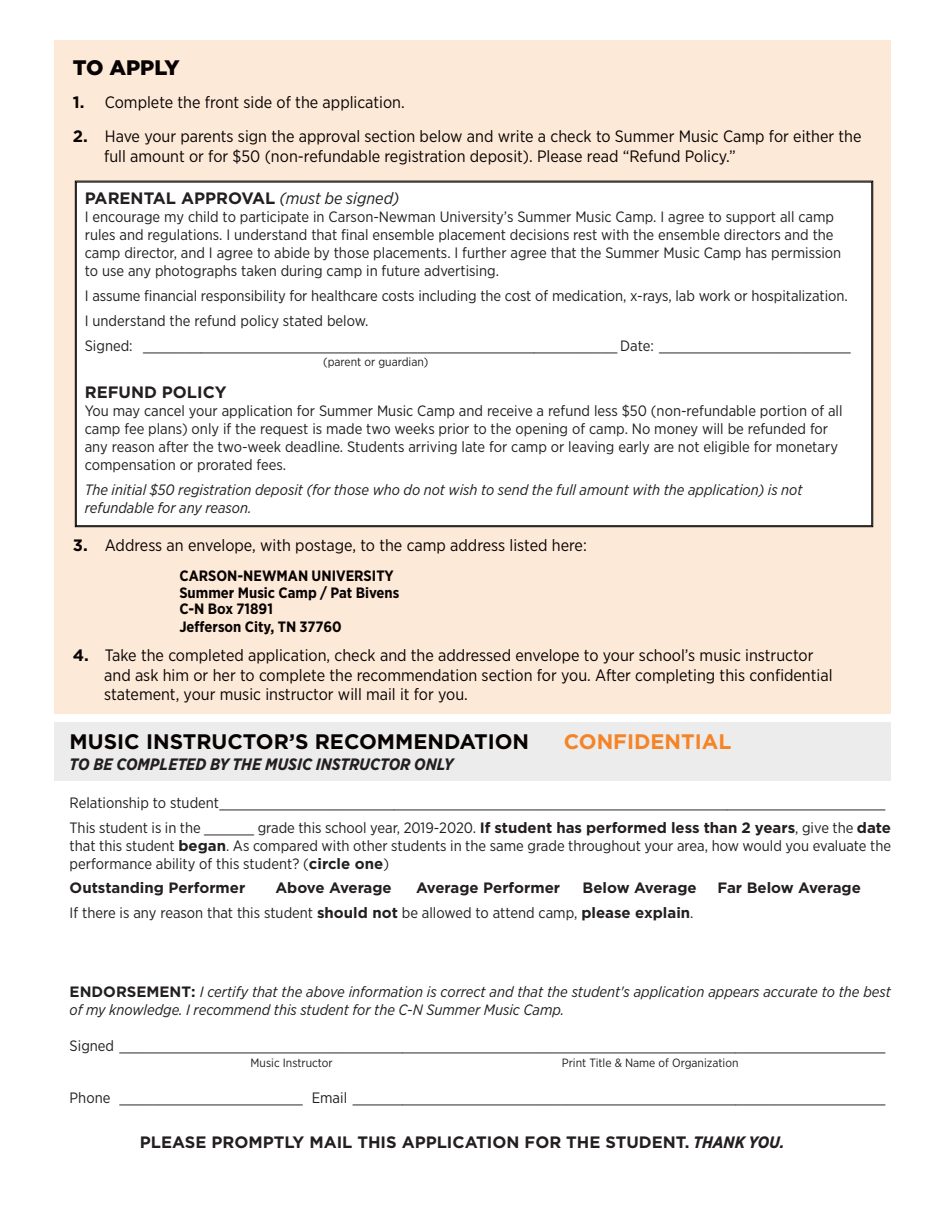
<style>
.page{position:relative;width:945px;height:1215px;background:#fff}
.page>*{position:absolute;margin:0;border:0;box-sizing:border-box;transform-origin:0 0}
.t1{font:700 21px "Gotham";color:#080302}
.t2{font:700 21px "Gotham";color:#f58427}
.t3{font:900 21px "Gotham";color:#080302}
.t4{font:16.5px/19.8px "Gotham Narrow";color:#080302}
.t5{font:700 16.5px "Gotham";color:#231f20}
.t6{font:italic 700 16.5px "Gotham Narrow";color:#231f20}
.t7{font:15px/18px "Gotham Narrow";color:#231f20}
.t8{font:italic 15px/18px "Gotham Narrow";color:#231f20}
.t9{font:700 15px "Gotham Narrow";color:#080302}
.t10{font:700 15px "Gotham";color:#231f20}
.t11{font:12px "Gotham Narrow";color:#231f20}
.s1{font-family:"Gotham";font-weight:700}
.s2{font-family:"Gotham Narrow";font-weight:400;font-style:italic}
.s3{font-family:"Gotham";font-weight:700;font-style:normal}
.s4{font-family:"Gotham Narrow";font-style:italic}
</style>
<div class="page">
<div style="left:54px;top:722px;width:837px;height:59px;background:#ececec"></div>
<div style="left:54px;top:40px;width:837px;height:674px;background:#fde9d8"></div>
<div style="left:75px;top:181px;width:798px;height:346px;background:#fff"></div>
<p class="t3" style="left:73px;top:53px;width:108px">TO APPLY</p>
<p class="t4" style="left:73px;top:92px;width:333px"><span class="s1">1.</span> Complete the front side of the application.</p>
<p class="t4" style="left:104px;top:126px;width:759px;text-indent:-31px"><span class="s1">2.</span> Have your parents sign the approval section below and write a check to Summer Music Camp for either the full amount or for $50 (non-refundable registration deposit). Please read “Refund Policy.”</p>
<p class="t5" style="left:85px;top:188px;width:316px">PARENTAL APPROVAL <span class="s2">(must be signed)</span></p>
<p class="t7" style="left:85px;top:208px;width:758px">I encourage my child to participate in Carson-Newman University’s Summer Music Camp. I agree to support all camp rules and regulations. I understand that final ensemble placement decisions rest with the ensemble directors and the camp director, and I agree to abide by those placements. I further agree that the Summer Music Camp has permission to use any photographs taken during camp in future advertising.</p>
<p class="t7" style="left:85px;top:286px;width:764px">I assume financial responsibility for healthcare costs including the cost of medication, x-rays, lab work or hospitalization.</p>
<p class="t7" style="left:85px;top:311px;width:285px">I understand the refund policy stated below.</p>
<p class="t7" style="left:85px;top:336px;width:767px">Signed: _________________________________________________________ Date: _______________________</p>
<p class="t11" style="left:323px;top:355px;width:107px">(parent or guardian)</p>
<p class="t5" style="left:85px;top:381px;width:143px">REFUND POLICY</p>
<p class="t7" style="left:85px;top:401px;width:759px">You may cancel your application for Summer Music Camp and receive a refund less $50 (non-refundable portion of all camp fee plans) only if the request is made two weeks prior to the opening of camp. No money will be refunded for any reason after the two-week deadline. Students arriving late for camp or leaving early are not eligible for monetary compensation or prorated fees.</p>
<p class="t8" style="left:85px;top:480px;width:719px">The initial $50 registration deposit (for those who do not wish to send the full amount with the application) is not refundable for any reason.</p>
<p class="t4" style="left:73px;top:535px;width:515px"><span class="s1">3.</span> Address an envelope, with postage, to the camp address listed here:</p>
<p class="t9" style="left:179px;top:566px;width:216px">CARSON-NEWMAN UNIVERSITY</p>
<p class="t9" style="left:179px;top:583px;width:221px">Summer Music Camp / Pat Bivens</p>
<p class="t9" style="left:179px;top:599px;width:95px">C-N Box 71891</p>
<p class="t9" style="left:179px;top:617px;width:164px">Jefferson City, TN 37760</p>
<p class="t4" style="left:104px;top:645px;width:730px;text-indent:-31px"><span class="s1">4.</span> Take the completed application, check and the addressed envelope to your school’s music instructor and ask him or her to complete the recommendation section for you. After completing this confidential statement, your music instructor will mail it for you.</p>
<p class="t1" style="left:70px;top:727px;width:461px">MUSIC INSTRUCTOR’S RECOMMENDATION</p>
<p class="t2" style="left:564px;top:727px;width:169px">CONFIDENTIAL</p>
<p class="t6" style="left:70px;top:753px;width:385px">TO BE COMPLETED BY THE MUSIC INSTRUCTOR ONLY</p>
<p class="t7" style="left:70px;top:793px;width:817px">Relationship to student________________________________________________________________________________</p>
<p class="t7" style="left:70px;top:818px;width:823px;text-align:justify">This student is in the ______ grade this school year, 2019-2020. <span class="s1">If student has performed less than 2 years</span>, give the <span class="s1">date </span>that this student <span class="s1">began</span>. As compared with other students in the same grade throughout your area, how would you evaluate the performance ability of this student? (<span class="s1">circle one</span>)</p>
<p class="t10" style="left:70px;top:878px;width:177px">Outstanding Performer</p>
<p class="t10" style="left:275px;top:878px;width:118px">Above Average</p>
<p class="t10" style="left:416px;top:878px;width:146px">Average Performer</p>
<p class="t10" style="left:583px;top:878px;width:116px">Below Average</p>
<p class="t10" style="left:718px;top:878px;width:145px">Far Below Average</p>
<p class="t7" style="left:70px;top:904px;width:625px">If there is any reason that this student <span class="s1">should not</span> be allowed to attend camp, <span class="s1">please explain</span>.</p>
<p class="t8" style="left:70px;top:982px;width:823px"><span class="s3">ENDORSEMENT:</span> I certify that the above information is correct and that the student's application appears accurate to the best of my knowledge. I recommend this student for the C-N Summer Music Camp.</p>
<p class="t7" style="left:70px;top:1036px;width:817px">Signed ____________________________________________________________________________________________</p>
<p class="t11" style="left:251px;top:1056px;width:84px">Music Instructor</p>
<p class="t11" style="left:562px;top:1056px;width:178px">Print Title &amp; Name of Organization</p>
<p class="t7" style="left:70px;top:1089px;width:817px">Phone ______________________ Email ________________________________________________________________</p>
<p class="t5" style="left:140px;top:1132px;width:646px">PLEASE PROMPTLY MAIL THIS APPLICATION FOR THE STUDENT. <span class="s4">THANK YOU.</span></p>
</div>
